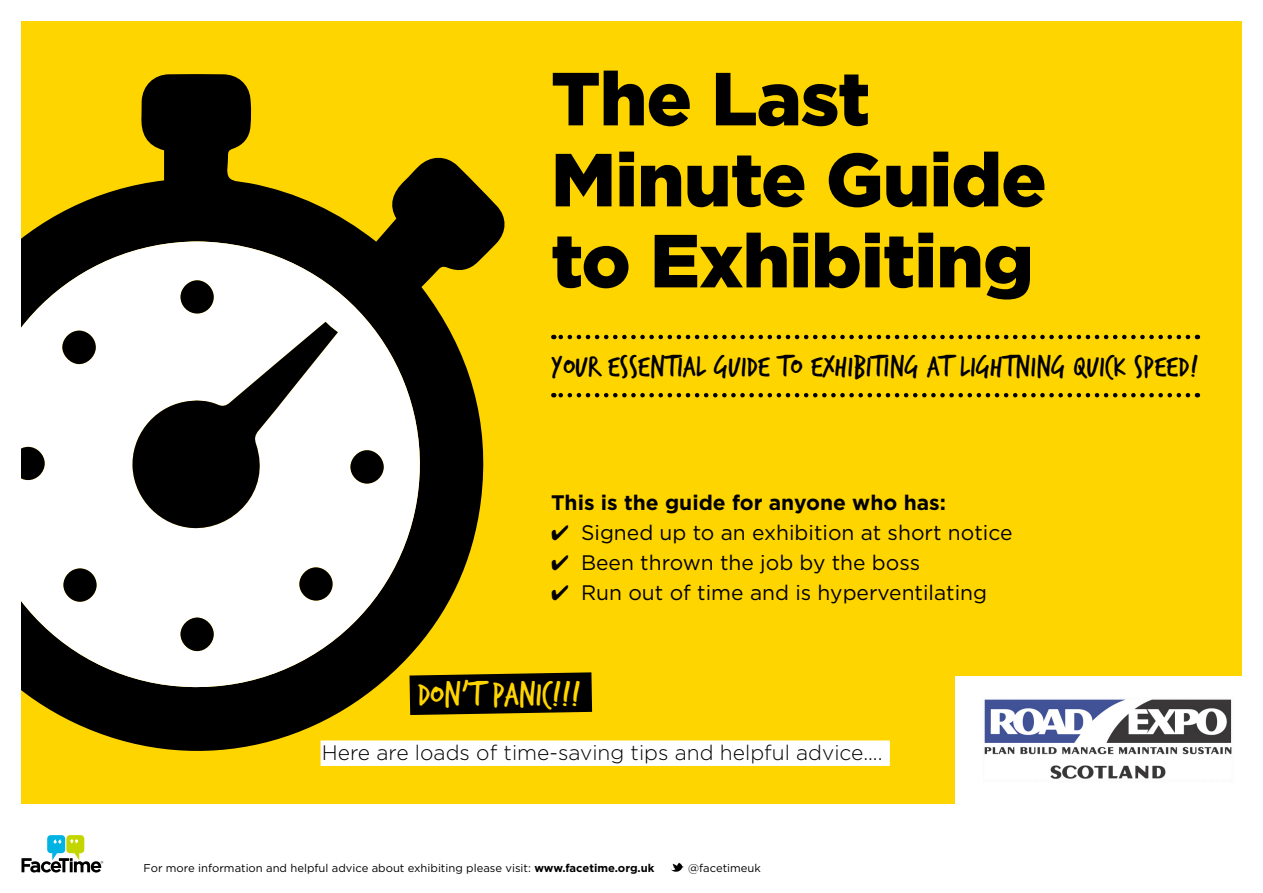
<style>
.page{position:relative;width:1263px;height:893px;background:#fff}
.page>*{position:absolute;margin:0;border:0;box-sizing:border-box;transform-origin:0 0}
.t1{font:900 75px/81px "Gotham HTF";letter-spacing:-.01em;color:#000}
.t2{font:36px "Trash Hand";color:#ffd500}
.t3{font:31.5px "Trash Hand";letter-spacing:.01em;color:#000}
.t4{font:21px "Gotham HTF";color:#000}
.t5{font:300 21px "Gotham HTF";color:#000}
.t6{font:700 21px "Gotham HTF";color:#000}
.t7{font:11.25px "Gotham HTF";color:#000}
.s1{font-weight:700}
</style>
<div class="page">
<div style="left:21px;top:21px;width:1221px;height:783px;background:#ffd500"></div>
<svg style="left:22px;top:835px;width:81px;height:37px"></svg>
<svg style="left:671px;top:863px;width:13px;height:9px"></svg>
<svg style="left:507px;top:672px;width:85px;height:42px;background:#0f0d00"></svg>
<div style="left:321px;top:740px;width:569px;height:26px;background:#fff"></div>
<svg style="left:553px;top:335px;width:635px;height:4px"></svg>
<svg style="left:553px;top:393px;width:635px;height:4px"></svg>
<svg style="left:21px;top:74px;width:486px;height:692px"></svg>
<svg style="left:21px;top:241px;width:400px;height:450px;background:#bfbfbd"></svg>
<svg style="left:131px;top:322px;width:207px;height:208px;background:#9d9d9c"></svg>
<svg style="left:62px;top:330px;width:34px;height:35px"></svg>
<svg style="left:21px;top:447px;width:24px;height:33px"></svg>
<div style="left:180px;top:280px;width:34px;height:34px;background:#000;border-radius:50%"></div>
<div style="left:299px;top:567px;width:34px;height:34px;background:#000;border-radius:50%"></div>
<div style="left:63px;top:568px;width:34px;height:34px;background:#000;border-radius:50%"></div>
<div style="left:180px;top:617px;width:34px;height:34px;background:#000;border-radius:50%"></div>
<div style="left:350px;top:450px;width:34px;height:34px;background:#000;border-radius:50%"></div>
<img style="left:955px;top:676px;width:287px;height:128px">
<p class="t1" style="left:551px;top:57px;width:497px">The Last<br>Minute Guide to Exhibiting</p>
<p class="t3" style="left:551px;top:351px;width:649px">YOUR ESSENTIAL GUIDE TO EXHIBITING AT LIGHTNING QUICK SPEED!</p>
<p class="t6" style="left:551px;top:490px;width:396px">This is the guide for anyone who has:</p>
<p class="t4" style="left:551px;top:521px;width:463px">✔ Signed up to an exhibition at short notice</p>
<p class="t4" style="left:551px;top:551px;width:371px">✔ Been thrown the job by the boss</p>
<p class="t4" style="left:551px;top:581px;width:438px">✔ Run out of time and is hyperventilating</p>
<p class="t2" style="left:418px;top:677px;width:164px">DON’T PANIC!!!</p>
<p class="t5" style="left:322px;top:741px;width:562px">Here are loads of time-saving tips and helpful advice....</p>
<p class="t7" style="left:144px;top:861px;width:512px">For more information and helpful advice about exhibiting please visit: <span class="s1">www.facetime.org.uk</span></p>
<p class="t7" style="left:688px;top:861px;width:74px">@facetimeuk</p>
</div>
